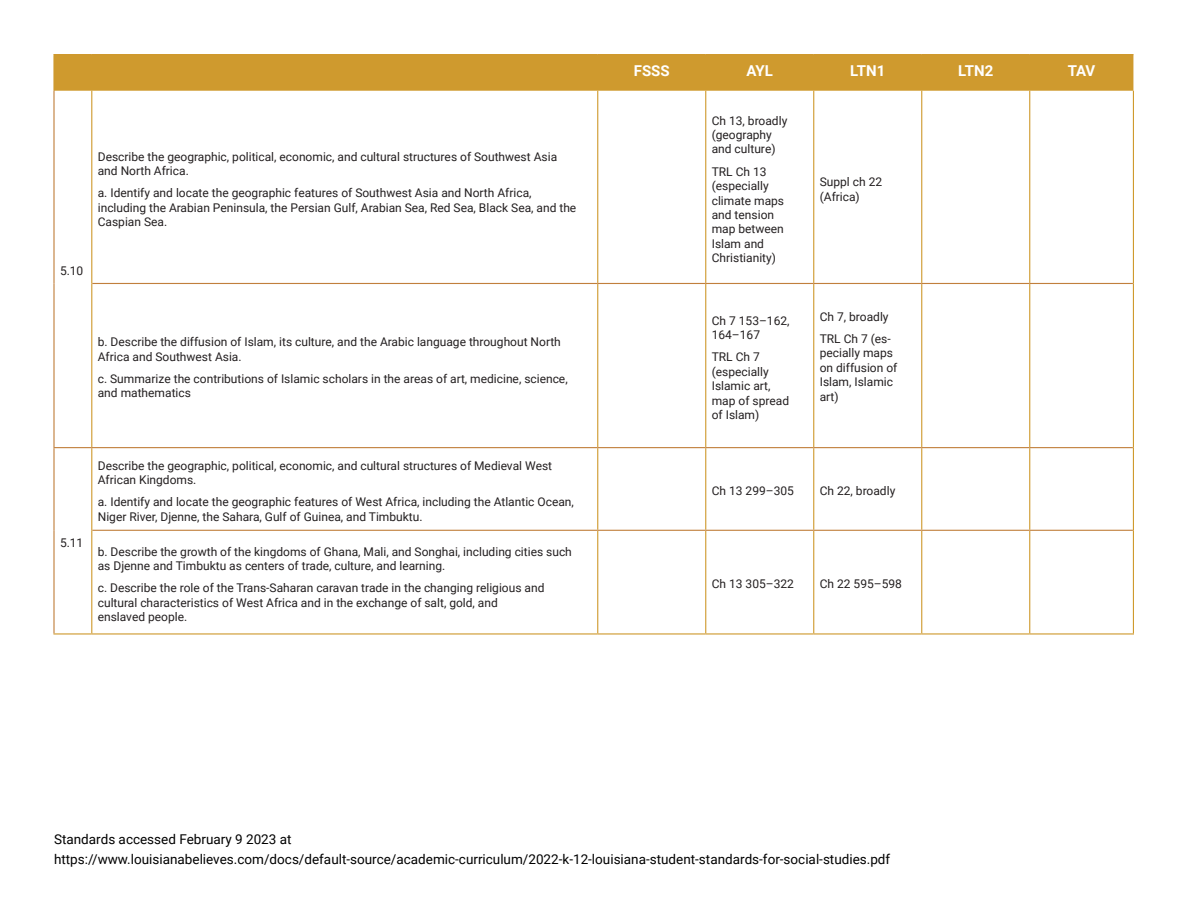
<style>
.page{position:relative;width:1188px;height:918px;background:#fff}
.page>*{position:absolute;margin:0;border:0;box-sizing:border-box;transform-origin:0 0}
.t1{font:700 15px "Roboto";color:#fff}
.t2{font:13.5px/19.5px "Roboto";color:#000}
.t3{font:12px/14.4px "Roboto";color:#231f20}
</style>
<div class="page">
<div style="left:55px;top:55px;width:1078px;height:36px;background:#cf9a2e"></div>
<hr style="left:91px;top:91px;width:1px;height:192px;background:#cf9a2e">
<hr style="left:597px;top:91px;width:1px;height:192px;background:#cf9a2e">
<hr style="left:705px;top:91px;width:1px;height:192px;background:#cf9a2e">
<hr style="left:813px;top:91px;width:1px;height:192px;background:#cf9a2e">
<hr style="left:921px;top:91px;width:1px;height:192px;background:#cf9a2e">
<hr style="left:1029px;top:91px;width:1px;height:192px;background:#cf9a2e">
<hr style="left:1133px;top:91px;width:1px;height:192px;background:#cf9a2e">
<hr style="left:91px;top:283px;width:1px;height:164px;background:#cf9a2e">
<hr style="left:597px;top:284px;width:1px;height:163px;background:#cf9a2e">
<hr style="left:705px;top:284px;width:1px;height:163px;background:#cf9a2e">
<hr style="left:813px;top:284px;width:1px;height:163px;background:#cf9a2e">
<hr style="left:921px;top:284px;width:1px;height:163px;background:#cf9a2e">
<hr style="left:1029px;top:284px;width:1px;height:163px;background:#cf9a2e">
<hr style="left:1133px;top:283px;width:1px;height:165px;background:#cf9a2e">
<hr style="left:91px;top:448px;width:1px;height:82px;background:#cf9a2e">
<hr style="left:597px;top:448px;width:1px;height:82px;background:#cf9a2e">
<hr style="left:705px;top:448px;width:1px;height:82px;background:#cf9a2e">
<hr style="left:813px;top:448px;width:1px;height:82px;background:#cf9a2e">
<hr style="left:921px;top:448px;width:1px;height:82px;background:#cf9a2e">
<hr style="left:1029px;top:448px;width:1px;height:82px;background:#cf9a2e">
<hr style="left:1133px;top:448px;width:1px;height:82px;background:#cf9a2e">
<hr style="left:91px;top:530px;width:1px;height:103px;background:#cf9a2e">
<hr style="left:597px;top:531px;width:1px;height:102px;background:#cf9a2e">
<hr style="left:705px;top:531px;width:1px;height:102px;background:#cf9a2e">
<hr style="left:813px;top:531px;width:1px;height:102px;background:#cf9a2e">
<hr style="left:921px;top:531px;width:1px;height:102px;background:#cf9a2e">
<hr style="left:1029px;top:531px;width:1px;height:102px;background:#cf9a2e">
<hr style="left:1133px;top:530px;width:1px;height:103px;background:#cf9a2e">
<hr style="left:53px;top:55px;width:2px;height:36px;background:#cf9a2e">
<hr style="left:53px;top:54px;width:39px;height:1px;background:#cf992e">
<hr style="left:92px;top:54px;width:506px;height:1px;background:#cf992e">
<hr style="left:598px;top:54px;width:108px;height:1px;background:#cf992e">
<hr style="left:706px;top:54px;width:108px;height:1px;background:#cf992e">
<hr style="left:814px;top:54px;width:108px;height:1px;background:#cf992e">
<hr style="left:922px;top:54px;width:108px;height:1px;background:#cf992e">
<hr style="left:1030px;top:54px;width:103px;height:1px;background:#cf992e">
<hr style="left:53px;top:91px;width:2px;height:192px;background:#c17f3c">
<hr style="left:53px;top:283px;width:2px;height:164px;background:#c17f3c">
<hr style="left:92px;top:283px;width:506px;height:1px;background:#c17f3c">
<hr style="left:598px;top:283px;width:108px;height:1px;background:#c17f3c">
<hr style="left:706px;top:283px;width:108px;height:1px;background:#c17f3c">
<hr style="left:814px;top:283px;width:108px;height:1px;background:#c17f3c">
<hr style="left:922px;top:283px;width:108px;height:1px;background:#c17f3c">
<hr style="left:1030px;top:283px;width:103px;height:1px;background:#c17f3c">
<hr style="left:53px;top:447px;width:39px;height:1px;background:#c17f3c">
<hr style="left:53px;top:448px;width:2px;height:82px;background:#c17f3c">
<hr style="left:92px;top:447px;width:506px;height:1px;background:#c17f3c">
<hr style="left:598px;top:447px;width:108px;height:1px;background:#c17f3c">
<hr style="left:706px;top:447px;width:108px;height:1px;background:#c17f3c">
<hr style="left:814px;top:447px;width:108px;height:1px;background:#c17f3c">
<hr style="left:922px;top:447px;width:108px;height:1px;background:#c17f3c">
<hr style="left:1030px;top:447px;width:103px;height:1px;background:#c17f3c">
<hr style="left:53px;top:530px;width:2px;height:103px;background:#c17f3c">
<hr style="left:92px;top:530px;width:506px;height:1px;background:#c17f3c">
<hr style="left:598px;top:530px;width:108px;height:1px;background:#c17f3c">
<hr style="left:706px;top:530px;width:108px;height:1px;background:#c17f3c">
<hr style="left:814px;top:530px;width:108px;height:1px;background:#c17f3c">
<hr style="left:922px;top:530px;width:108px;height:1px;background:#c17f3c">
<hr style="left:1030px;top:530px;width:103px;height:1px;background:#c17f3c">
<hr style="left:53px;top:633px;width:39px;height:2px;background:#cf992e">
<hr style="left:92px;top:633px;width:506px;height:2px;background:#cf992e">
<hr style="left:598px;top:633px;width:108px;height:2px;background:#cf992e">
<hr style="left:706px;top:633px;width:108px;height:2px;background:#cf992e">
<hr style="left:814px;top:633px;width:108px;height:2px;background:#cf992e">
<hr style="left:922px;top:633px;width:108px;height:2px;background:#cf992e">
<hr style="left:1030px;top:633px;width:104px;height:2px;background:#cf992e">
<p class="t1" style="left:634px;top:60px;width:37px">FSSS</p>
<p class="t1" style="left:747px;top:60px;width:28px">AYL</p>
<p class="t1" style="left:850px;top:60px;width:37px">LTN1</p>
<p class="t1" style="left:958px;top:60px;width:37px">LTN2</p>
<p class="t1" style="left:1068px;top:60px;width:29px">TAV</p>
<p class="t3" style="left:60px;top:264px;width:25px">5.10</p>
<p class="t3" style="left:98px;top:149px;width:461px">Describe the geographic, political, economic, and cultural structures of Southwest Asia and North Africa.</p>
<p class="t3" style="left:98px;top:186px;width:480px">a. Identify and locate the geographic features of Southwest Asia and North Africa, including the Arabian Peninsula, the Persian Gulf, Arabian Sea, Red Sea, Black Sea, and the<br>Caspian Sea.</p>
<p class="t3" style="left:98px;top:334px;width:465px">b. Describe the diffusion of Islam, its culture, and the Arabic language throughout North<br>Africa and Southwest Asia.</p>
<p class="t3" style="left:98px;top:371px;width:471px">c. Summarize the contributions of Islamic scholars in the areas of art, medicine, science, and mathematics</p>
<p class="t3" style="left:712px;top:113px;width:77px">Ch 13, broadly (geography and culture)</p>
<p class="t3" style="left:712px;top:164px;width:74px">TRL Ch 13 (especially climate maps and tension map between<br>Islam and<br>Christianity)</p>
<p class="t3" style="left:820px;top:174px;width:64px">Suppl ch 22 (Africa)</p>
<p class="t3" style="left:712px;top:313px;width:79px">Ch 7 153–162,<br>164–167</p>
<p class="t3" style="left:712px;top:350px;width:79px">TRL Ch 7 (especially<br>Islamic art, map of spread of Islam)</p>
<p class="t3" style="left:820px;top:309px;width:70px">Ch 7, broadly</p>
<p class="t3" style="left:820px;top:331px;width:79px">TRL Ch 7 (es&shy;pecially maps on diffusion of<br>Islam, Islamic art)</p>
<p class="t3" style="left:60px;top:535px;width:25px">5.11</p>
<p class="t3" style="left:98px;top:458px;width:456px">Describe the geographic, political, economic, and cultural structures of Medieval West<br>African Kingdoms.</p>
<p class="t3" style="left:98px;top:495px;width:478px">a. Identify and locate the geographic features of West Africa, including the Atlantic Ocean,<br>Niger River, Djenne, the Sahara, Gulf of Guinea, and Timbuktu.</p>
<p class="t3" style="left:712px;top:483px;width:84px">Ch 13 299–305</p>
<p class="t3" style="left:820px;top:483px;width:77px">Ch 22, broadly</p>
<p class="t3" style="left:98px;top:544px;width:476px">b. Describe the growth of the kingdoms of Ghana, Mali, and Songhai, including cities such as Djenne and Timbuktu as centers of trade, culture, and learning.</p>
<p class="t3" style="left:98px;top:581px;width:448px">c. Describe the role of the Trans-Saharan caravan trade in the changing religious and cultural characteristics of West Africa and in the exchange of salt, gold, and enslaved people.</p>
<p class="t3" style="left:712px;top:576px;width:84px">Ch 13 305–322</p>
<p class="t3" style="left:820px;top:576px;width:84px">Ch 22 595–598</p>
<p class="t2" style="left:54px;top:829px;width:838px">Standards accessed February 9 2023 at https://www.louisianabelieves.com/docs/default-source/academic-curriculum/2022-k-12-louisiana-student-standards-for-social-studies.pdf</p>
</div>
